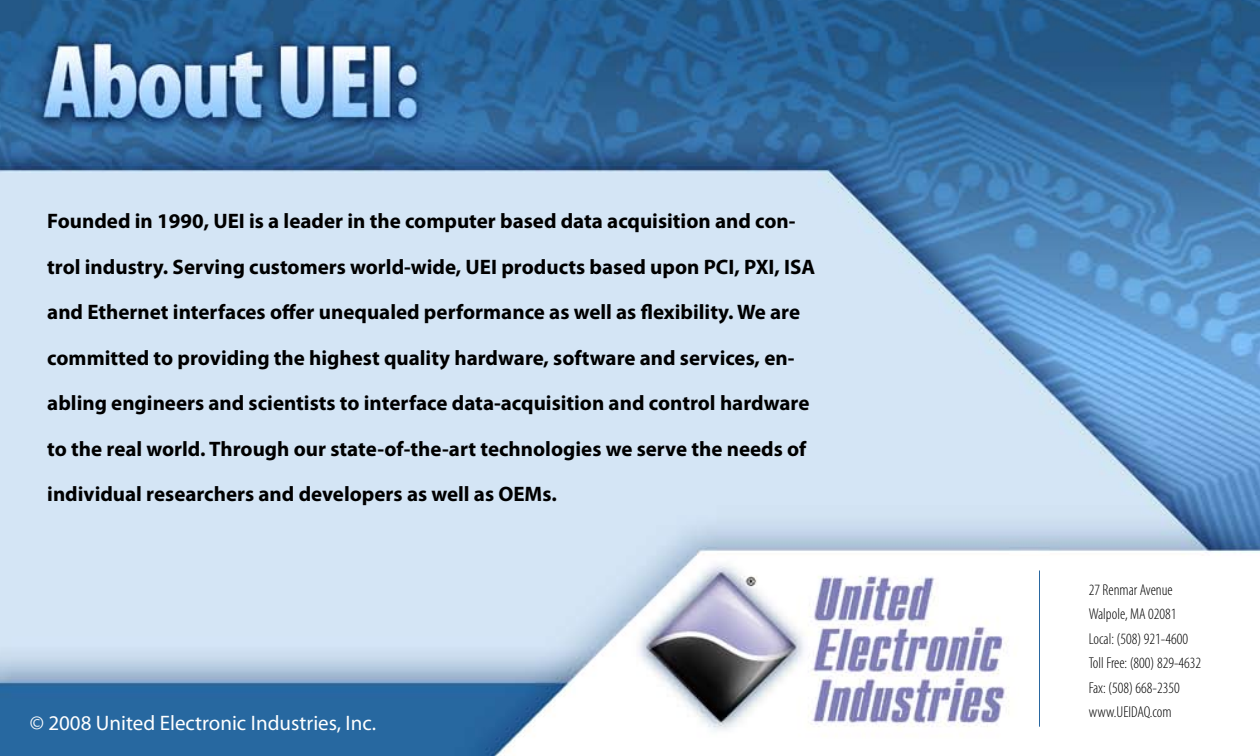
<style>
.page{position:relative;width:1260px;height:756px;background:#fff}
.page>*{position:absolute;margin:0;border:0;box-sizing:border-box;transform-origin:0 0}
.t1{font:700 21px/45.5px "Myriad Pro";color:#000}
.t2{font:21px "Myriad Pro";color:#fff}
.t3{font:300 condensed 15.75px/24.5px "Myriad Pro";color:#000}
</style>
<div class="page">
<img style="left:0;top:0;width:1260px;height:756px">
<hr style="left:1039px;top:570px;width:1px;height:157px;background:#2967a0">
<p class="t1" style="left:47px;top:198px;width:770px">Founded in 1 990, UEI is a leader in the computer based data acquisition and con&shy;trol industry. Serving customers world-wide, UEI products based upon PCI, PXI, ISA and Ethernet interfaces offer unequaled performance as well as flexibility. We are committed to providing the highest quality hardware, software and services, en&shy;abling engineers and scientists to interface data-acquisition and control hardware to the real world. Through our state-of-the-art technologies we serve the needs of individual researchers and developers as well as OEMs.</p>
<p class="t2" style="left:30px;top:710px;width:348px">© 2008 United Electronic Industries, Inc.</p>
<p class="t3" style="left:1089px;top:577px;width:114px">27 Renmar Avenue<br>Walpole, MA 02081<br>Local: (508) 921-4600<br>Toll Free: (800) 829-4632<br>Fax: (508) 668-2350 www.UEIDAQ.com</p>
</div>
